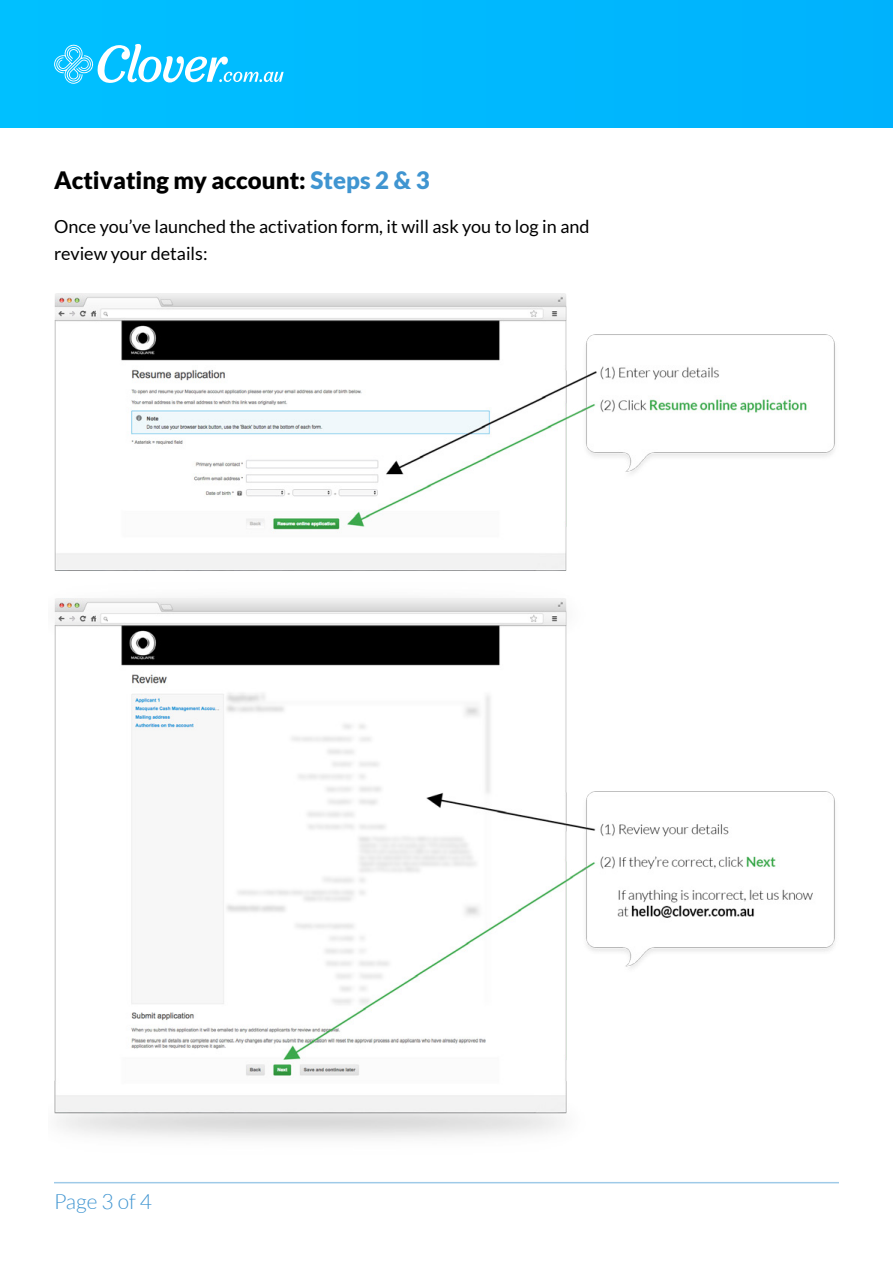
<style>
.page{position:relative;width:893px;height:1263px;background:#fff}
.page>*{position:absolute;margin:0;border:0;box-sizing:border-box;transform-origin:0 0}
.t1{font:900 24px "Lato";color:#000}
.t2{font:300 21px "Lato";color:#4095d1}
.t3{font:18px/27px "Lato";color:#000}
.s1{color:#4095d1}
</style>
<div class="page">
<div style="left:0;top:0;width:893px;height:128px;background:#00b9fe"></div>
<hr style="left:54px;top:1182px;width:785px;height:1px;background:#4095d1">
<svg style="left:54px;top:44px;width:230px;height:40px"></svg>
<img style="left:54px;top:294px;width:781px;height:277px">
<img style="left:54px;top:598px;width:781px;height:541px">
<h1 class="t1" style="left:54px;top:166px;width:377px">Activating my account: <span class="s1">Steps 2 &amp; 3</span></h1>
<p class="t3" style="left:54px;top:213px;width:537px">Once you’ve launched the activation form, it will ask you to log in and review your details:</p>
<p class="t2" style="left:54px;top:1188px;width:100px">Page 3 of 4</p>
</div>
